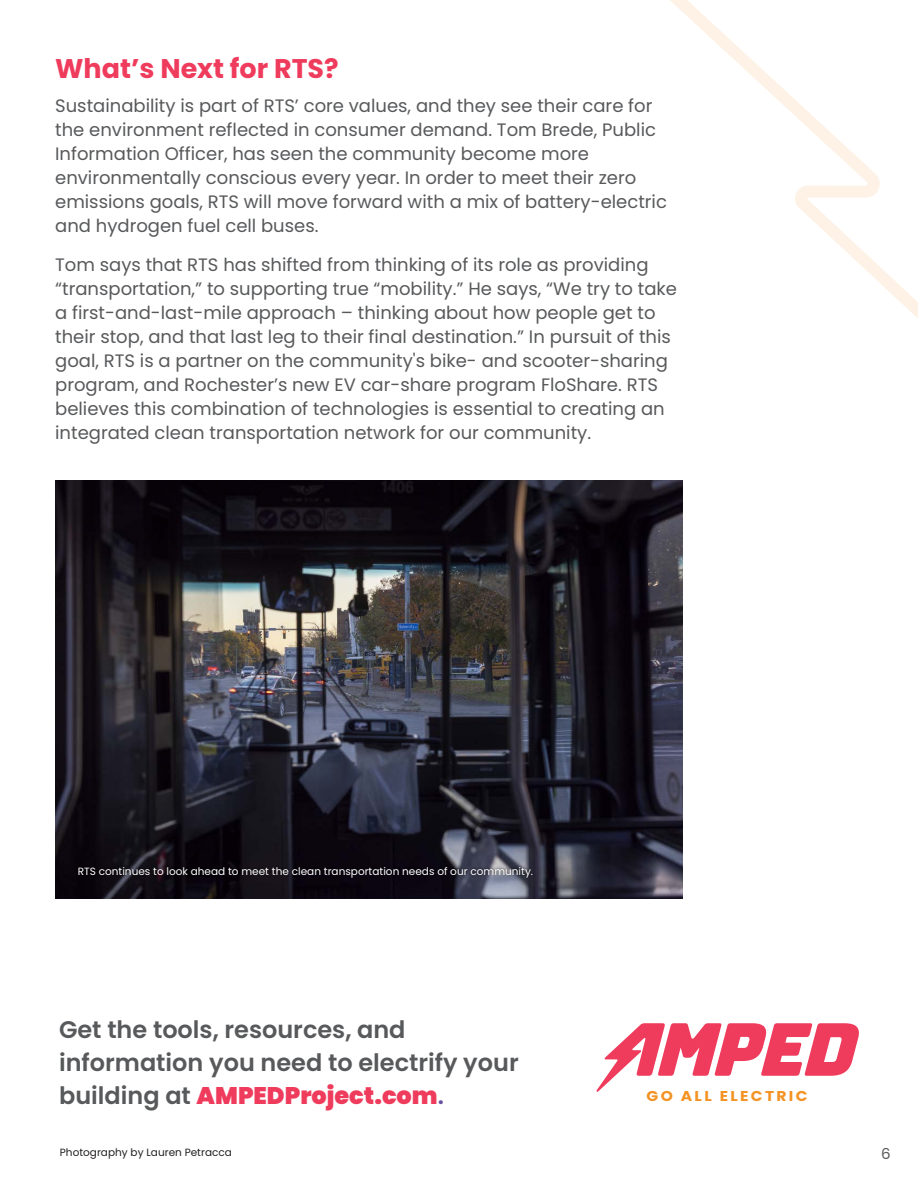
<style>
.page{position:relative;width:918px;height:1188px;background:#fff}
.page>*{position:absolute;margin:0;border:0;box-sizing:border-box;transform-origin:0 0}
.t1{font:700 27px "Poppins";color:#ef3b5c}
.t2{font:600 24px/33px "Poppins";color:#58595b}
.t3{font:18px/24px "Poppins";color:#58595b}
.t4{font:15px "Poppins";color:#58595b}
.t5{font:700 14.25px "Poppins";letter-spacing:.15em;color:#f49323;scale:1.09 1}
.t6{font:10.5px "Poppins";color:#fff}
.t7{font:10.5px "Poppins";color:#231f20}
.s1{font-weight:900;color:#ef3b5c}
.s2{color:#66519d}
</style>
<div class="page">
<svg style="left:596px;top:1023px;width:263px;height:69px"></svg>
<svg style="left:670px;top:0;width:248px;height:318px"></svg>
<img style="left:56px;top:481px;width:627px;height:418px">
<img style="left:74px;top:863px;width:483px;height:35px">
<h1 class="t1" style="left:55px;top:53px;width:285px">What’s Next for RTS?</h1>
<p class="t3" style="left:55px;top:94px;width:613px">Sustainability is part of RTS’ core values, and they see their care for the environment reflected in consumer demand. Tom Brede, Public Information Officer, has seen the community become more environmentally conscious every year. In order to meet their zero emissions goals, RTS will move forward with a mix of battery-electric and hydrogen fuel cell buses.</p>
<p class="t3" style="left:55px;top:253px;width:623px">Tom says that RTS has shifted from thinking of its role as providing “transportation,” to supporting true “mobility.” He says, “We try to take a first-and-last-mile approach – thinking about how people get to their stop, and that last leg to their final destination.” In pursuit of this goal, RTS is a partner on the community's bike- and scooter-sharing program, and Rochester’s new EV car-share program FloShare. RTS believes this combination of technologies is essential to creating an integrated clean transportation network for our community.</p>
<p class="t6" style="left:78px;top:865px;width:457px">RTS continues to look ahead to meet the clean transportation needs of our community.</p>
<h2 class="t2" style="left:59px;top:1013px;width:461px">Get the tools, resources, and information you need to electrify your building at <span class="s1">AMPEDProject.com</span><span class="s2">.</span></h2>
<p class="t7" style="left:60px;top:1146px;width:174px">Photography by Lauren Petracca</p>
<p class="t5" style="left:647px;top:1088px;width:149px">GO ALL ELECTRIC</p>
<p class="t4" style="left:881px;top:1145px;width:11px">6</p>
</div>
